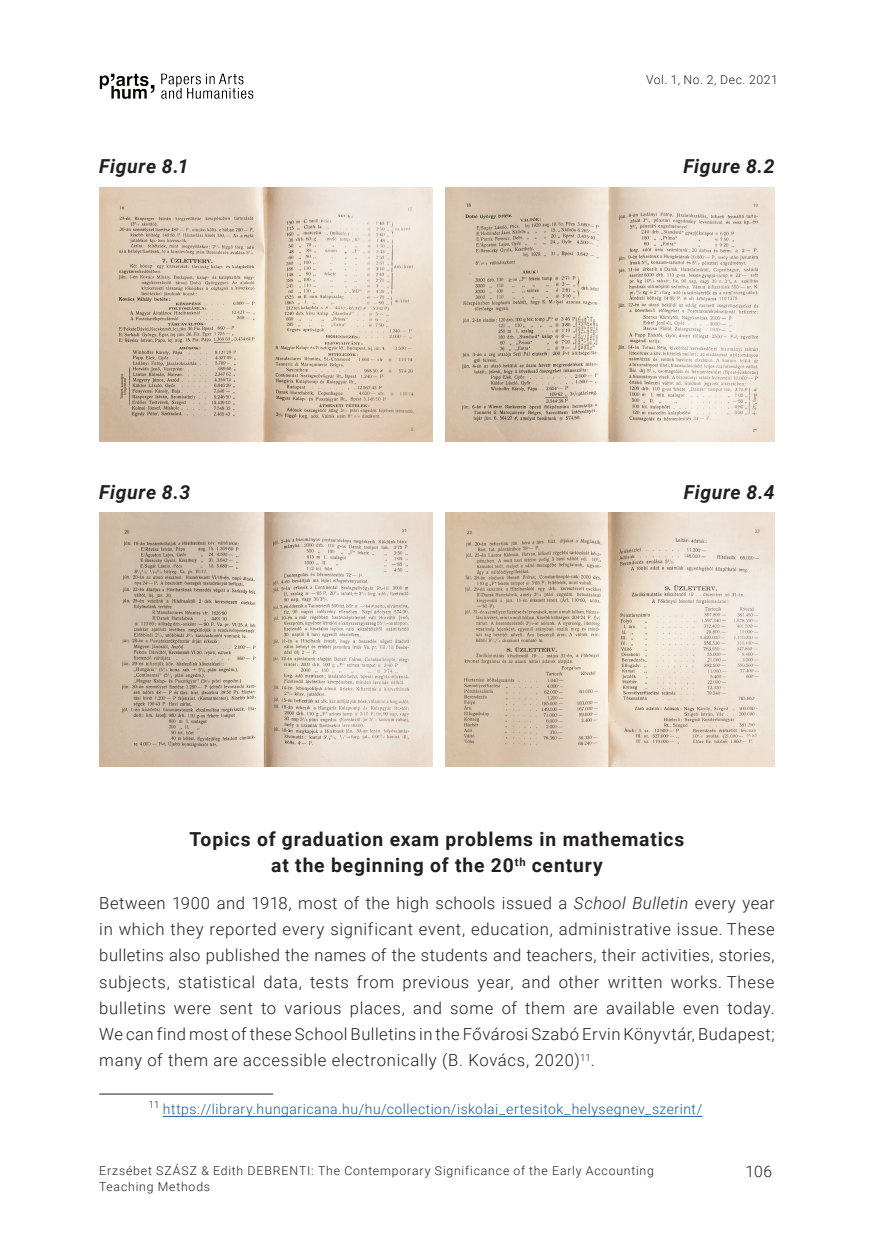
<style>
.page{position:relative;width:874px;height:1241px;background:#fff}
.page>*{position:absolute;margin:0;border:0;box-sizing:border-box;transform-origin:0 0}
.t1{font:700 19.25px/26.2px "Roboto";letter-spacing:.045em;color:#231f20;text-align:center}
.t2{font:italic 700 19.25px "Roboto";letter-spacing:.03em;color:#231f20}
.t3{font:300 16.62px/26.2px "Roboto";letter-spacing:.045em;color:#231f20;text-align:justify}
.t4{font:300 15.75px "Roboto";color:#231f20}
.t5{font:300 14px "Roboto";letter-spacing:.035em;color:#175d9e}
.t6{font:300 12.25px/15.8px "Roboto";letter-spacing:.065em;color:#231f20}
.t7{font:300 12.25px "Roboto";letter-spacing:.045em;color:#231f20}
.s1{font-style:italic}
</style>
<div class="page">
<img style="left:99px;top:73px;width:155px;height:26px">
<hr style="left:99px;top:1093px;width:174px;height:1px;background:#231f20">
<hr style="left:163px;top:1115px;width:539px;height:1px;background:#175d9e">
<img style="left:99px;top:187px;width:333px;height:254px">
<img style="left:99px;top:512px;width:333px;height:254px">
<img style="left:445px;top:187px;width:329px;height:254px">
<img style="left:445px;top:512px;width:329px;height:254px">
<p class="t7" style="left:645px;top:71px;width:133px">Vol. 1, No. 2, Dec. 2021</p>
<p class="t2" style="left:99px;top:153px;width:91px">Figure 8.1</p>
<p class="t2" style="left:683px;top:153px;width:93px">Figure 8.2</p>
<p class="t2" style="left:99px;top:478px;width:92px">Figure 8.3</p>
<p class="t2" style="left:683px;top:478px;width:92px">Figure 8.4</p>
<p class="t1" style="left:189px;top:825px;width:496px">Topics of graduation exam problems in mathematics at the beginning of the 20<sup>th</sup> century</p>
<p class="t3" style="left:99px;top:889px;width:676px">Between 1900 and 1918, most of the high schools issued a <span class="s1">School Bulletin</span> every year in which they reported every significant event, education, administrative issue. These bulletins also published the names of the students and teachers, their activities, stories, subjects, statistical data, tests from previous year, and other written works. These bulletins were sent to various places, and some of them are available even today.<br>We can find most of these School Bulletins in the Fővárosi Szabó Ervin Könyvtár, Budapest; many of them are accessible electronically (B. Kovács, 2020)<sup>11</sup>.</p>
<p class="t5" style="left:149px;top:1098px;width:554px"><sup>11</sup> https://library.hungaricana.hu/hu/collection/iskolai_ertesitok_helysegnev_szerint/</p>
<p class="t6" style="left:99px;top:1162px;width:556px">Erzsébet SZÁSZ &amp; Edith DEBRENTI: The Contemporary Significance of the Early Accounting<br>Teaching Methods</p>
<p class="t4" style="left:745px;top:1160px;width:28px">106</p>
</div>
